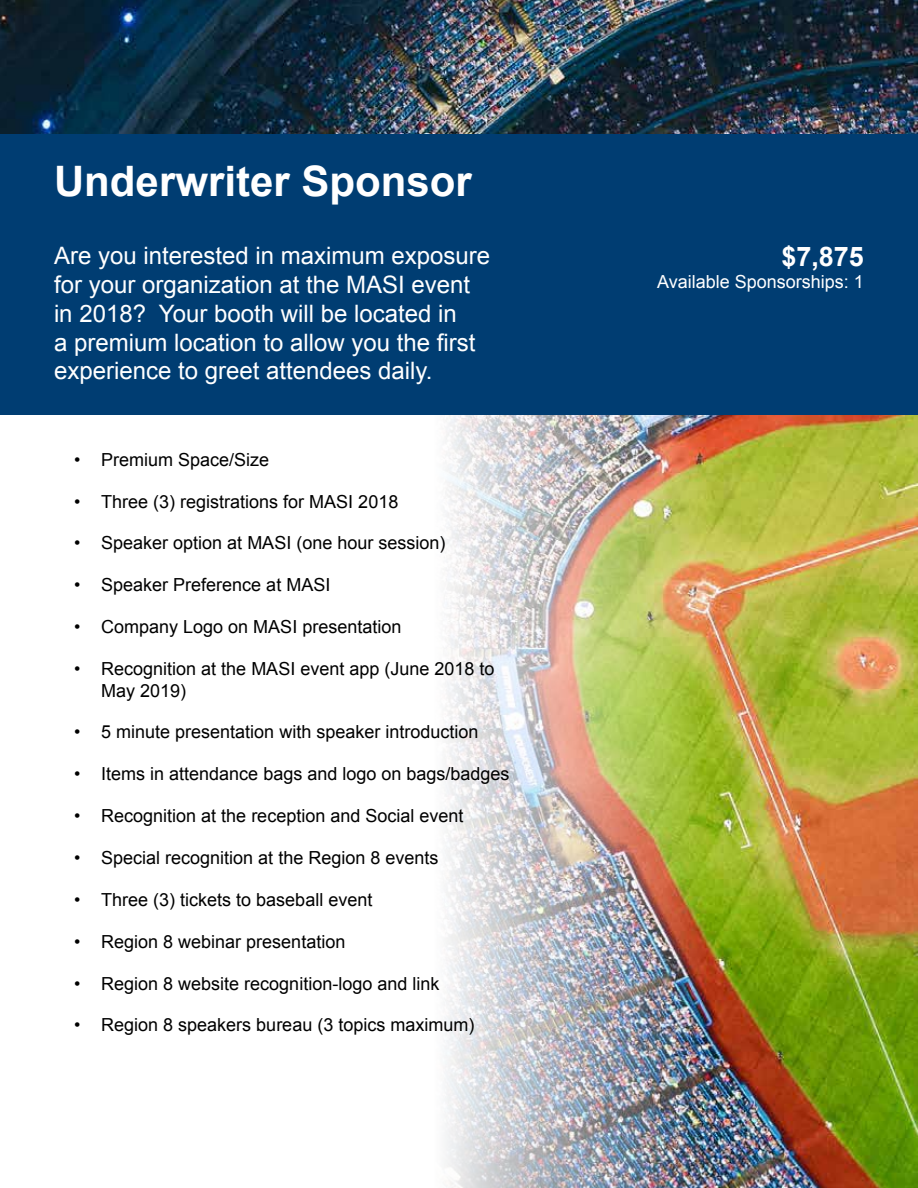
<style>
.page{position:relative;width:918px;height:1188px;background:#fff}
.page>*{position:absolute;margin:0;border:0;box-sizing:border-box;transform-origin:0 0}
.t1{font:700 42px "Arial";color:#fff}
.t2{font:700 27px "Arial";color:#fff}
.t3{font:24px/28.8px "Arial";color:#fff}
.t4{font:18px/21.6px "Arial";color:#000}
.t5{font:18px "Arial";color:#fff}
</style>
<div class="page">
<img style="left:0;top:0;width:918px;height:1188px">
<div style="left:0;top:256px;width:418px;height:932px;background:#fff"></div>
<img style="left:418px;top:415px;width:295px;height:773px">
<div style="left:0;top:134px;width:918px;height:281px;background:#003d72"></div>
<h1 class="t1" style="left:54px;top:153px;width:419px">Underwriter Sponsor</h1>
<h3 class="t3" style="left:54px;top:242px;width:438px">Are you interested in maximum exposure for your organization at the MASI event in 2018? Your booth will be located in<br>a premium location to allow you the first experience to greet attendees daily.</h3>
<p class="t4" style="left:74px;top:449px;width:197px">• Premium Space/Size</p>
<p class="t4" style="left:74px;top:491px;width:326px">• Three (3) registrations for MASI 2018</p>
<p class="t4" style="left:74px;top:533px;width:373px">• Speaker option at MASI (one hour session)</p>
<p class="t4" style="left:74px;top:574px;width:258px">• Speaker Preference at MASI</p>
<p class="t4" style="left:74px;top:616px;width:329px">• Company Logo on MASI presentation</p>
<p class="t4" style="left:101px;top:658px;width:395px;text-indent:-27px">• Recognition at the MASI event app (June 2018 to<br>May 2019)</p>
<p class="t4" style="left:74px;top:722px;width:406px">• 5 minute presentation with speaker introduction</p>
<p class="t4" style="left:74px;top:763px;width:437px">• Items in attendance bags and logo on bags/badges</p>
<p class="t4" style="left:74px;top:805px;width:391px">• Recognition at the reception and Social event</p>
<p class="t4" style="left:74px;top:847px;width:366px">• Special recognition at the Region 8 events</p>
<p class="t4" style="left:74px;top:889px;width:300px">• Three (3) tickets to baseball event</p>
<p class="t4" style="left:74px;top:931px;width:273px">• Region 8 webinar presentation</p>
<p class="t4" style="left:74px;top:973px;width:367px">• Region 8 website recognition-logo and link</p>
<p class="t4" style="left:74px;top:1014px;width:402px">• Region 8 speakers bureau (3 topics maximum)</p>
<h2 class="t2" style="left:781px;top:239px;width:84px">$7,875</h2>
<p class="t5" style="left:657px;top:270px;width:208px">Available Sponsorships: 1</p>
</div>
